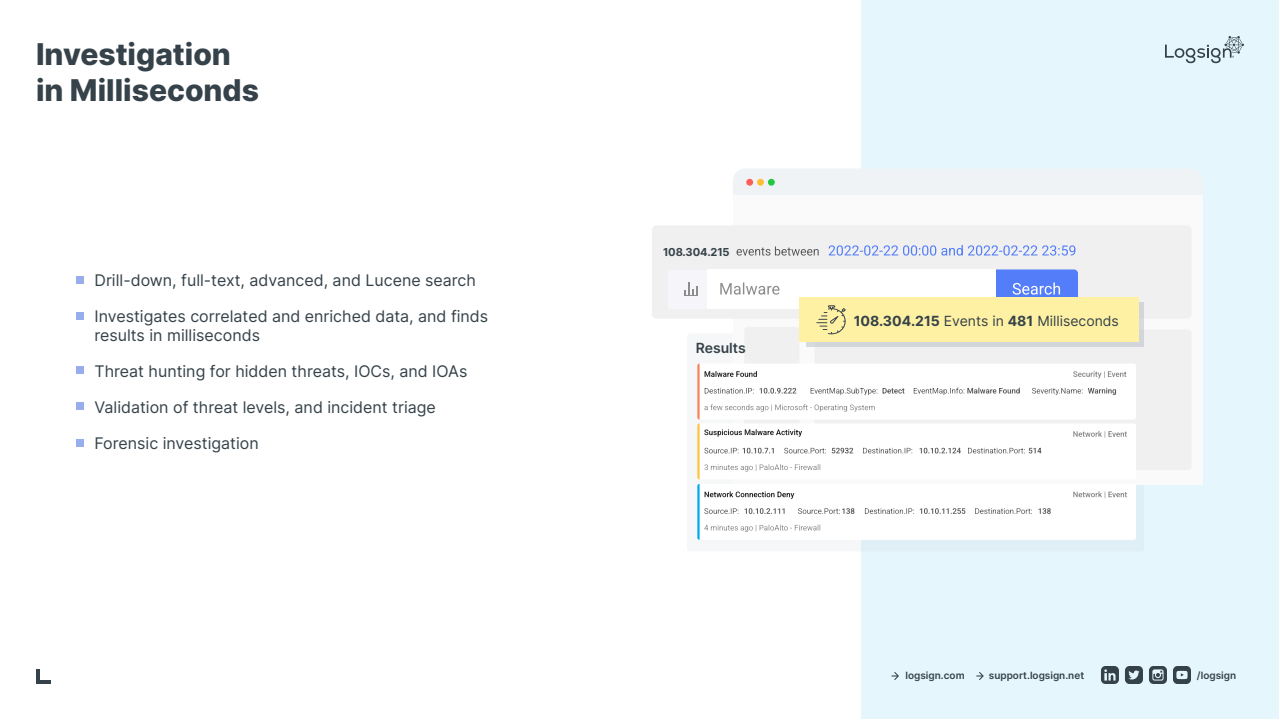
<style>
.page{position:relative;width:1280px;height:720px;background:#fff}
.page>*{position:absolute;margin:0;border:0;box-sizing:border-box;transform-origin:0 0}
.t1{font:800 30px/36px "Inter";color:#354249}
.t2{font:16px/19.2px "Inter";color:#354249}
.t3{font:14px "Inter";color:#354249}
.t4{font:600 14px "Inter";color:#354249}
.t5{font:700 11px "Inter";letter-spacing:-.01em;color:#354249}
.t6{font:600 10px "Inter";color:#354249}
.s1{font-weight:700}
</style>
<div class="page">
<div style="left:862px;top:0;width:418px;height:720px;background:#e6f6fd"></div>
<svg style="left:1165px;top:36px;width:79px;height:27px"></svg>
<svg style="left:892px;top:672px;width:7px;height:8px"></svg>
<svg style="left:976px;top:672px;width:8px;height:8px"></svg>
<svg style="left:1173px;top:666px;width:18px;height:18px"></svg>
<svg style="left:1125px;top:666px;width:18px;height:18px"></svg>
<svg style="left:1101px;top:666px;width:18px;height:18px"></svg>
<svg style="left:1149px;top:666px;width:18px;height:18px"></svg>
<hr style="left:36px;top:680px;width:15px;height:4px;background:#354249">
<hr style="left:36px;top:669px;width:4px;height:15px;background:#354249">
<div style="left:76px;top:276px;width:8px;height:8px;background:#98adec"></div>
<div style="left:76px;top:366px;width:8px;height:8px;background:#98adec"></div>
<div style="left:76px;top:402px;width:8px;height:8px;background:#98adec"></div>
<div style="left:76px;top:439px;width:8px;height:8px;background:#98adec"></div>
<div style="left:76px;top:312px;width:8px;height:8px;background:#98adec"></div>
<div style="left:687px;top:333px;width:457px;height:218px;background:linear-gradient(to right,#f8f8f8,#d9ecf5);border-radius:3px"></div>
<div style="left:733px;top:168px;width:469px;height:28px;background:#eff3f6"></div>
<div style="left:746px;top:179px;width:7px;height:7px;background:#ff5e59;border-radius:50%"></div>
<div style="left:757px;top:179px;width:7px;height:7px;background:#ffbf30;border-radius:50%"></div>
<div style="left:768px;top:179px;width:7px;height:7px;background:#26c740;border-radius:50%"></div>
<div style="left:733px;top:196px;width:469px;height:289px;background:#fafafa"></div>
<div style="left:652px;top:225px;width:540px;height:94px;background:#f0f0f0;border-radius:5px"></div>
<div style="left:744px;top:327px;width:55px;height:143px;background:#f0f0f0;border-radius:4px"></div>
<div style="left:815px;top:330px;width:377px;height:140px;background:#f0f0f0;border-radius:4px"></div>
<div style="left:707px;top:269px;width:289px;height:40px;background:#fff"></div>
<svg style="left:720px;top:282px;width:59px;height:13px"></svg>
<svg style="left:996px;top:269px;width:82px;height:28px;background:#6489fa"></svg>
<svg style="left:737px;top:246px;width:82px;height:10px"></svg>
<svg style="left:829px;top:245px;width:246px;height:11px"></svg>
<svg style="left:684px;top:282px;width:14px;height:14px"></svg>
<div style="left:807px;top:302px;width:337px;height:44px;background:#d2d5d9"></div>
<div style="left:799px;top:297px;width:340px;height:45px;background:#fff1a4"></div>
<svg style="left:816px;top:305px;width:30px;height:29px"></svg>
<svg style="left:697px;top:364px;width:439px;height:176px"></svg>
<h1 class="t1" style="left:36px;top:35px;width:225px">Investigation in Milliseconds</h1>
<p class="t2" style="left:95px;top:271px;width:383px">Drill-down, full-text, advanced, and Lucene search</p>
<p class="t2" style="left:95px;top:306px;width:395px">Investigates correlated and enriched data, and finds results in milliseconds</p>
<p class="t2" style="left:95px;top:361px;width:374px">Threat hunting for hidden threats, IOCs, and IOAs</p>
<p class="t2" style="left:95px;top:397px;width:343px">Validation of threat levels, and incident triage</p>
<p class="t2" style="left:95px;top:433px;width:166px">Forensic investigation</p>
<p class="t5" style="left:663px;top:244px;width:68px">108.304.215</p>
<p class="t4" style="left:696px;top:338px;width:52px">Results</p>
<p class="t3" style="left:854px;top:311px;width:267px"><span class="s1">108.304.215</span> Events in <span class="s1">481</span> Milliseconds</p>
<p class="t6" style="left:906px;top:668px;width:61px">logsign.com</p>
<p class="t6" style="left:989px;top:668px;width:97px">support.logsign.net</p>
<p class="t6" style="left:1197px;top:668px;width:41px">/logsign</p>
</div>
